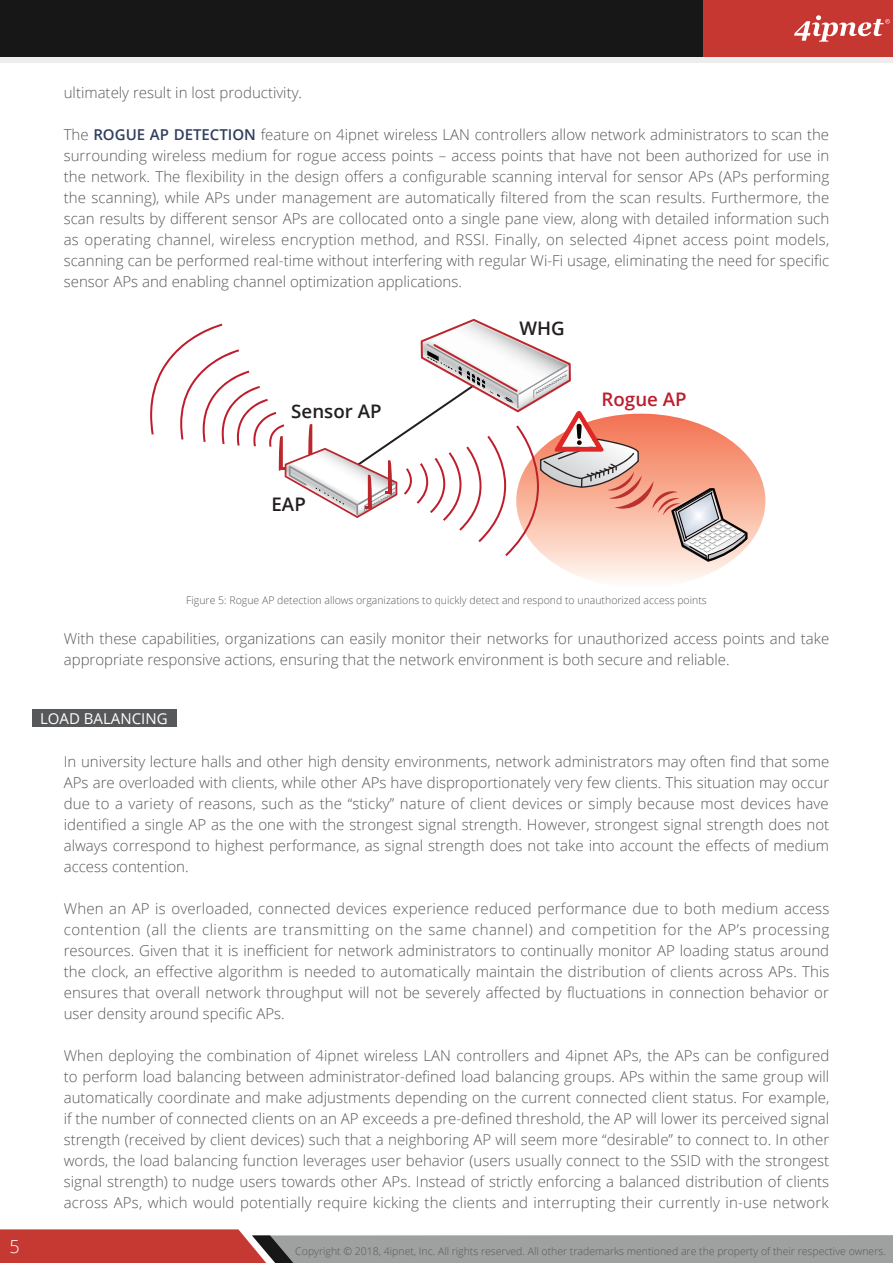
<style>
.page{position:relative;width:893px;height:1263px;background:#fff}
.page>*{position:absolute;margin:0;border:0;box-sizing:border-box;transform-origin:0 0}
.t1{font:600 18.75px "Open Sans";color:#231f20}
.t2{font:600 18.75px "Open Sans";color:#be1d2c}
.t3{font:300 18px "Open Sans";color:#fff}
.t4{font:300 15px/21px "Open Sans";color:#57585a;text-align:justify}
.t5{font:15px "Open Sans";color:#fff}
.t6{font:300 10.5px "Open Sans";color:#57585a}
.s1{font-weight:600;color:#303e60}
</style>
<div class="page">
<div style="left:0;top:0;width:704px;height:57px;background:#171717"></div>
<svg style="left:0;top:1229px;width:893px;height:34px;background:#b58e8c"></svg>
<div style="left:704px;top:0;width:189px;height:57px;background:#c63731"></div>
<div style="left:0;top:57px;width:893px;height:6px;background:#ecedec"></div>
<svg style="left:794px;top:15px;width:96px;height:27px"></svg>
<div style="left:32px;top:710px;width:145px;height:17px;background:#57585a"></div>
<svg style="left:150px;top:319px;width:615px;height:262px"></svg>
<p class="t4" style="left:64px;top:82px;width:240px">ultimately result in lost productivity.</p>
<p class="t4" style="left:64px;top:124px;width:767px">The <span class="s1">ROGUE AP DETECTION</span> feature on 4ipnet wireless LAN controllers allow network administrators to scan the surrounding wireless medium for rogue access points – access points that have not been authorized for use in the network. The flexibility in the design offers a configurable scanning interval for sensor APs (APs performing the scanning), while APs under management are automatically filtered from the scan results. Furthermore, the scan results by different sensor APs are collocated onto a single pane view, along with detailed information such as operating channel, wireless encryption method, and RSSI. Finally, on selected 4ipnet access point models, scanning can be performed real-time without interfering with regular Wi-Fi usage, eliminating the need for specific sensor APs and enabling channel optimization applications.</p>
<p class="t1" style="left:291px;top:398px;width:92px">Sensor AP</p>
<p class="t1" style="left:272px;top:491px;width:36px">EAP</p>
<p class="t1" style="left:519px;top:315px;width:47px">WHG</p>
<p class="t2" style="left:602px;top:386px;width:87px">Rogue AP</p>
<p class="t6" style="left:186px;top:593px;width:522px">Figure 5: Rogue AP detection allows organizations to quickly detect and respond to unauthorized access points</p>
<p class="t4" style="left:64px;top:628px;width:767px">With these capabilities, organizations can easily monitor their networks for unauthorized access points and take appropriate responsive actions, ensuring that the network environment is both secure and reliable.</p>
<p class="t5" style="left:40px;top:708px;width:129px">LOAD BALANCING</p>
<p class="t4" style="left:64px;top:750px;width:767px">In university lecture halls and other high density environments, network administrators may often find that some APs are overloaded with clients, while other APs have disproportionately very few clients. This situation may occur due to a variety of reasons, such as the “sticky” nature of client devices or simply because most devices have identified a single AP as the one with the strongest signal strength. However, strongest signal strength does not always correspond to highest performance, as signal strength does not take into account the effects of medium access contention.</p>
<p class="t4" style="left:64px;top:897px;width:767px">When an AP is overloaded, connected devices experience reduced performance due to both medium access contention (all the clients are transmitting on the same channel) and competition for the AP’s processing resources. Given that it is inefficient for network administrators to continually monitor AP loading status around the clock, an effective algorithm is needed to automatically maintain the distribution of clients across APs. This ensures that overall network throughput will not be severely affected by fluctuations in connection behavior or user density around specific APs.</p>
<p class="t4" style="left:64px;top:1044px;width:767px">When deploying the combination of 4ipnet wireless LAN controllers and 4ipnet APs, the APs can be configured to perform load balancing between administrator-defined load balancing groups. APs within the same group will automatically coordinate and make adjustments depending on the current connected client status. For example, if the number of connected clients on an AP exceeds a pre-defined threshold, the AP will lower its perceived signal strength (received by client devices) such that a neighboring AP will seem more “desirable” to connect to. In other words, the load balancing function leverages user behavior (users usually connect to the SSID with the strongest signal strength) to nudge users towards other APs. Instead of strictly enforcing a balanced distribution of clients across APs, which would potentially require kicking the clients and interrupting their currently in-use network</p>
<p class="t3" style="left:10px;top:1234px;width:12px">5</p>
<p class="t6" style="left:295px;top:1244px;width:592px">Copyright © 2018, 4ipnet, Inc. All rights reserved. All other trademarks mentioned are the property of their respective owners.</p>
</div>
